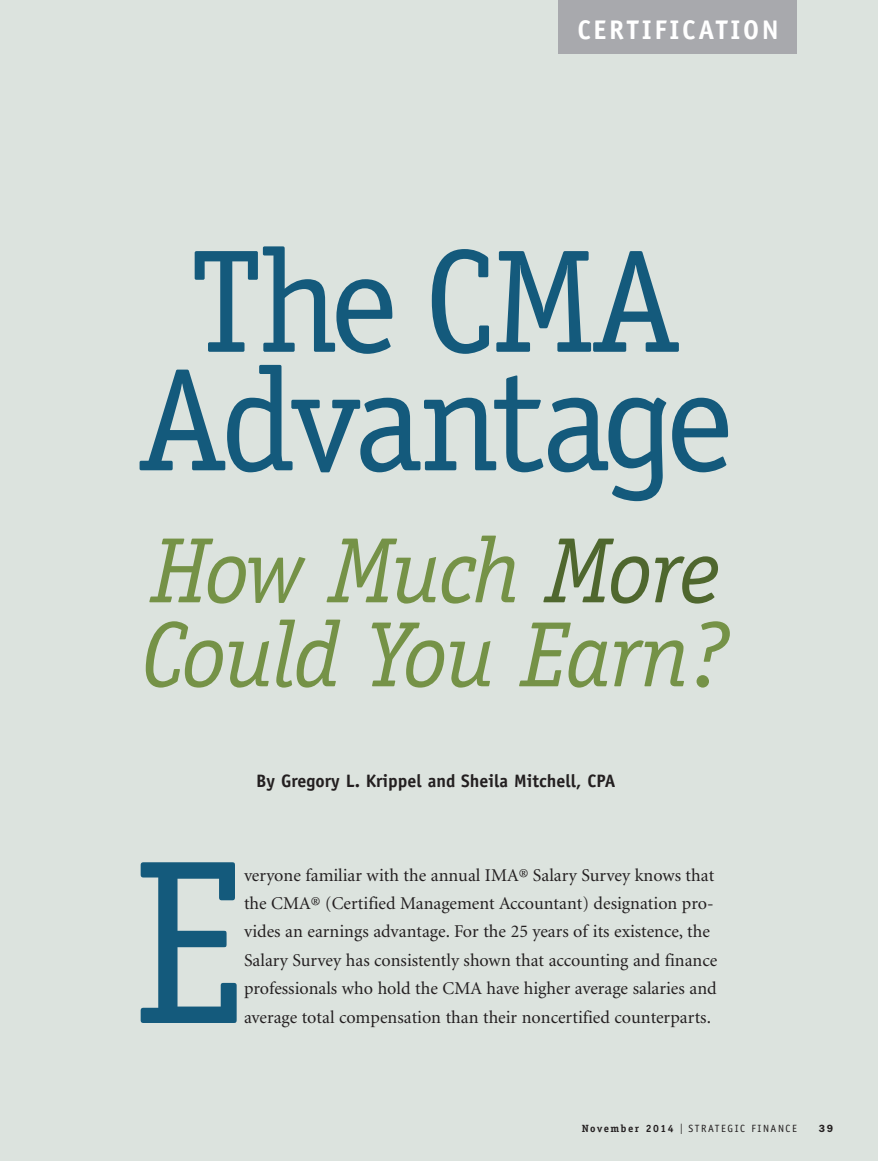
<style>
.page{position:relative;width:878px;height:1161px;background:#dce3de}
.page>*{position:absolute;margin:0;border:0;box-sizing:border-box;transform-origin:0 0}
.t1{font:234.6px "Officina Serif";color:#145a7c}
.t2{font:147px/118.5px "Officina Serif";letter-spacing:-.04em;color:#145a7c;text-align:center}
.t3{font:italic 93px/84px "Officina Serif";letter-spacing:-.025em;color:#759247}
.t4{font:700 27px "Officina Sans";letter-spacing:.1em;color:#fff}
.t5{font:18px/28.5px "Minion";color:#231f20}
.t6{font:700 18px "Officina Sans";color:#231f20}
.t7{font:10.5px "Officina Sans";letter-spacing:.15em;color:#231f20}
.t8{font:600 10.5px "Franklin Gothic";color:#231f20}
.s1{color:#4f672e}
.s2{font-family:"Officina Serif";font-weight:700}
.s3{font-family:"Franklin Gothic";font-size:15px}
</style>
<div class="page">
<div style="left:558px;top:0;width:238px;height:54px;background:#a8a9ad"></div>
<h3 class="t4" style="left:577px;top:20px;width:203px">CERTIFICATION</h3>
<h2 class="t2" style="left:137px;top:242px;width:598px">The CMA<br>Advantage</h2>
<h3 class="t3" style="left:141px;top:528px;width:591px">How Much <span class="s1">More<br></span>Could You Earn?</h3>
<p class="t6" style="left:256px;top:774px;width:360px">By Gregory L. Krippel and Sheila Mitchell, CPA</p>
<h1 class="t1" style="left:131px;top:805px;width:114px">E</h1>
<p class="t5" style="left:244px;top:862px;width:474px">veryone familiar with the annual IMA® Salary Survey knows that the CMA® (Certified Management Accountant) designation pro&shy;vides an earnings advantage. For the 25 years of its existence, the Salary Survey has consistently shown that accounting and finance professionals who hold the CMA have higher average salaries and average total compensation than their noncertified counterparts.</p>
<p class="t7" style="left:581px;top:1125px;width:217px"><span class="s2">November 2014</span> <span class="s3">I</span> STRATEGIC FINANCE</p>
<p class="t8" style="left:818px;top:1125px;width:16px">39</p>
</div>
